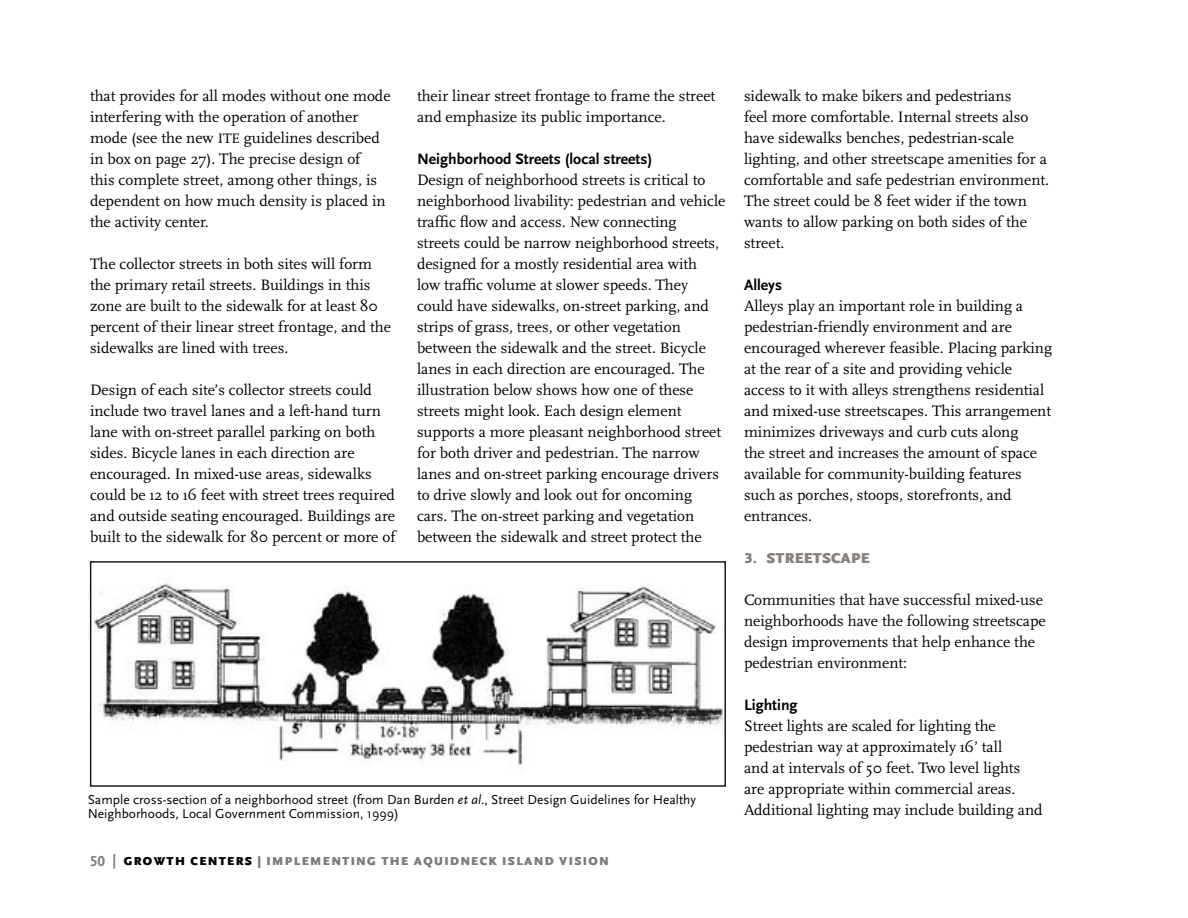
<style>
.page{position:relative;width:1188px;height:918px;background:#fff}
.page>*{position:absolute;margin:0;border:0;box-sizing:border-box;transform-origin:0 0}
.t1{font:15.75px/21px "Scala";color:#000}
.t2{font:700 15.75px "Scala Sans OT";color:#000}
.t3{font:900 15px "Scala Sans OT";letter-spacing:.01em;color:#88827e}
.t4{font:13.5px/13.5px "Scala Sans OT";color:#000}
.t5{font:900 12px "Scala Sans OT";letter-spacing:.11em;color:#7c7c7c}
.s1{font-size:14.25px}
.s2{font-style:italic}
.s3{font-weight:700;font-size:15px}
.s4{color:#000}
</style>
<div class="page">
<svg style="left:90px;top:561px;width:636px;height:226px"></svg>
<p class="t1" style="left:90px;top:86px;width:302px">that provides for all modes without one mode interfering with the operation of another mode (see the new <span class="s1">ITE</span> guidelines described in box on page 27). The precise design of<br>this complete street, among other things, is dependent on how much density is placed in the activity center.</p>
<p class="t1" style="left:90px;top:254px;width:303px">The collector streets in both sites will form the primary retail streets. Buildings in this zone are built to the sidewalk for at least 80 percent of their linear street frontage, and the sidewalks are lined with trees.</p>
<p class="t1" style="left:90px;top:380px;width:307px">Design of each site’s collector streets could include two travel lanes and a left-hand turn lane with on-street parallel parking on both sides. Bicycle lanes in each direction are encouraged. In mixed-use areas, sidewalks could be 12 to 16 feet with street trees required and outside seating encouraged. Buildings are built to the sidewalk for 80 percent or more of</p>
<p class="t1" style="left:417px;top:86px;width:300px">their linear street frontage to frame the street and emphasize its public importance.</p>
<p class="t2" style="left:417px;top:150px;width:237px">Neighborhood Streets (local streets)</p>
<p class="t1" style="left:417px;top:170px;width:310px">Design of neighborhood streets is critical to neighborhood livability: pedestrian and vehicle traffic flow and access. New connecting<br>streets could be narrow neighborhood streets, designed for a mostly residential area with<br>low traffic volume at slower speeds. They could have sidewalks, on-street parking, and strips of grass, trees, or other vegetation between the sidewalk and the street. Bicycle lanes in each direction are encouraged. The illustration below shows how one of these streets might look. Each design element supports a more pleasant neighborhood street for both driver and pedestrian. The narrow lanes and on-street parking encourage drivers to drive slowly and look out for oncoming cars. The on-street parking and vegetation between the sidewalk and street protect the</p>
<p class="t4" style="left:88px;top:793px;width:610px">Sample cross-section of a neighborhood street (from Dan Burden <span class="s2">et al</span>., Street Design Guidelines for Healthy<br>Neighborhoods, Local Government Commission, 1999)</p>
<p class="t5" style="left:90px;top:853px;width:520px"><span class="s3">50 |</span> <span class="s4">GROWTH CENTERS</span> | IMPLEMENTING THE AQUIDNECK ISLAND VISION</p>
<p class="t1" style="left:744px;top:86px;width:307px">sidewalk to make bikers and pedestrians<br>feel more comfortable. Internal streets also have sidewalks benches, pedestrian-scale lighting, and other streetscape amenities for a comfortable and safe pedestrian environment.<br>The street could be 8 feet wider if the town wants to allow parking on both sides of the street.</p>
<p class="t2" style="left:744px;top:276px;width:40px">Alleys</p>
<p class="t1" style="left:744px;top:296px;width:310px">Alleys play an important role in building a pedestrian-friendly environment and are encouraged wherever feasible. Placing parking at the rear of a site and providing vehicle access to it with alleys strengthens residential and mixed-use streetscapes. This arrangement minimizes driveways and curb cuts along<br>the street and increases the amount of space available for community-building features such as porches, stoops, storefronts, and entrances.</p>
<p class="t3" style="left:744px;top:550px;width:127px">3. STREETSCAPE</p>
<p class="t1" style="left:744px;top:590px;width:303px">Communities that have successful mixed-use neighborhoods have the following streetscape design improvements that help enhance the pedestrian environment:</p>
<p class="t2" style="left:744px;top:696px;width:55px">Lighting</p>
<p class="t1" style="left:744px;top:716px;width:300px">Street lights are scaled for lighting the pedestrian way at approximately 16’ tall<br>and at intervals of 50 feet. Two level lights are appropriate within commercial areas.<br>Additional lighting may include building and</p>
</div>
